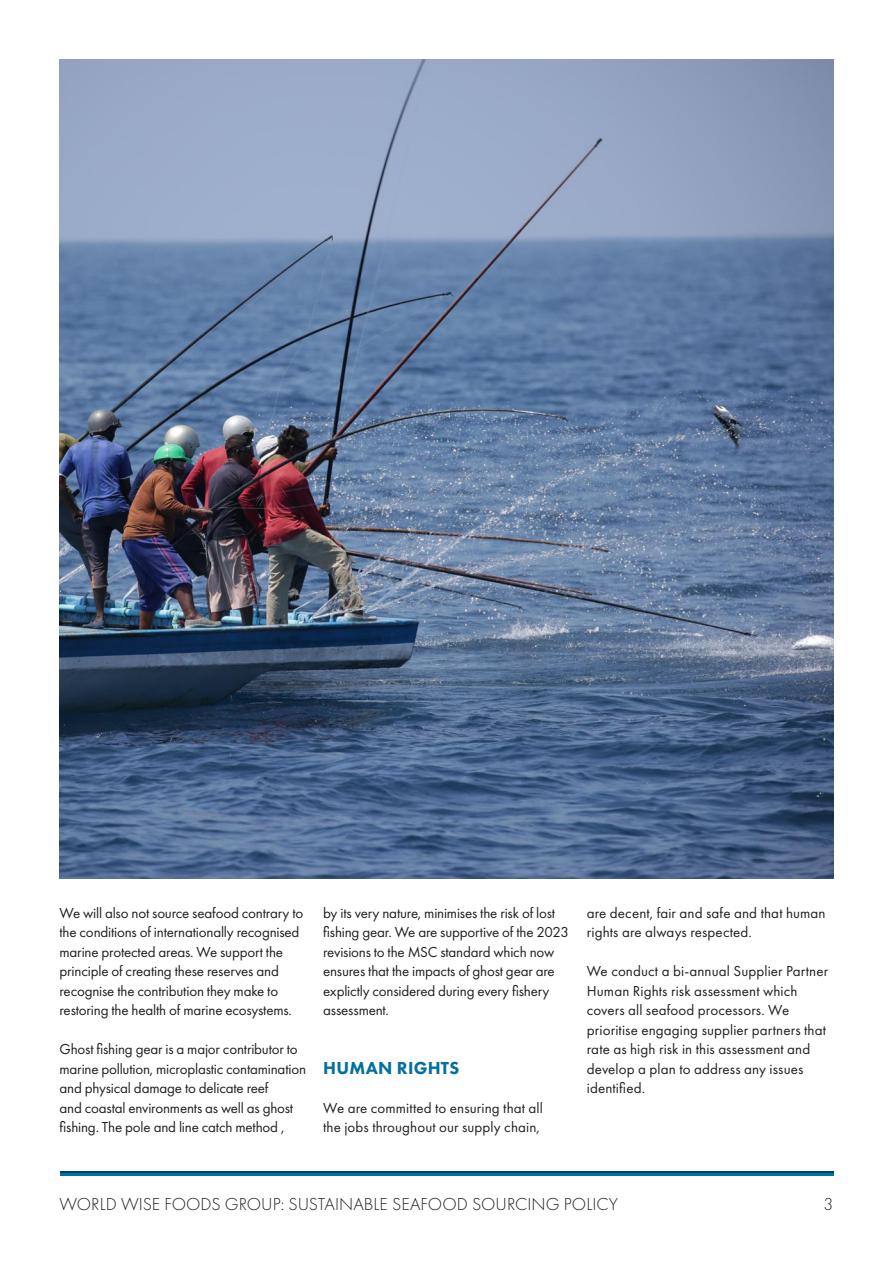
<style>
.page{position:relative;width:893px;height:1263px;background:#fff}
.page>*{position:absolute;margin:0;border:0;box-sizing:border-box;transform-origin:0 0}
.t1{font:300 18px "Futura PT";color:#231f20}
.B_head{font:800 18px "Futura PT";letter-spacing:.01em;color:#03709f}
.Body{font:15px/19.5px "Futura PT";letter-spacing:-.01em;color:#231f20}
.Body-2{font:15px/19.5px "Futura PT";letter-spacing:.01em;color:#231f20}
</style>
<div class="page">
<hr style="left:60px;top:1171px;width:773px;height:2px;background:#004161">
<hr style="left:60px;top:1173px;width:773px;height:3px;background:#03709f">
<img style="left:60px;top:60px;width:773px;height:819px">
<p class="Body" style="left:60px;top:903px;width:245px">We will also not source seafood contrary to the conditions of internationally recognised marine protected areas. We support the principle of creating these reserves and recognise the contribution they make to restoring the health of marine ecosystems.</p>
<p class="Body" style="left:60px;top:1039px;width:248px">Ghost fishing gear is a major contributor to marine pollution, microplastic contamination and physical damage to delicate reef<br>and coastal environments as well as ghost fishing. The pole and line catch method ,</p>
<p class="Body" style="left:323px;top:903px;width:247px">by its very nature, minimises the risk of lost fishing gear. We are supportive of the 2023 revisions to the MSC standard which now ensures that the impacts of ghost gear are explictly considered during every fishery assessment.</p>
<p class="B_head" style="left:323px;top:1056px;width:138px">HUMAN RIGHTS</p>
<p class="Body" style="left:323px;top:1098px;width:221px">We are committed to ensuring that all the jobs throughout our supply chain,</p>
<p class="Body" style="left:587px;top:903px;width:240px">are decent, fair and safe and that human rights are always respected.</p>
<p class="Body-2" style="left:587px;top:961px;width:243px">We conduct a bi-annual Supplier Partner Human Rights risk assessment which covers all seafood processors. We prioritise engaging supplier partners that rate as high risk in this assessment and develop a plan to address any issues identified.</p>
<p class="t1" style="left:60px;top:1194px;width:560px">WORLD WISE FOODS GROUP: SUSTAINABLE SEAFOOD SOURCING POLICY</p>
<p class="t1" style="left:824px;top:1194px;width:11px">3</p>
</div>
